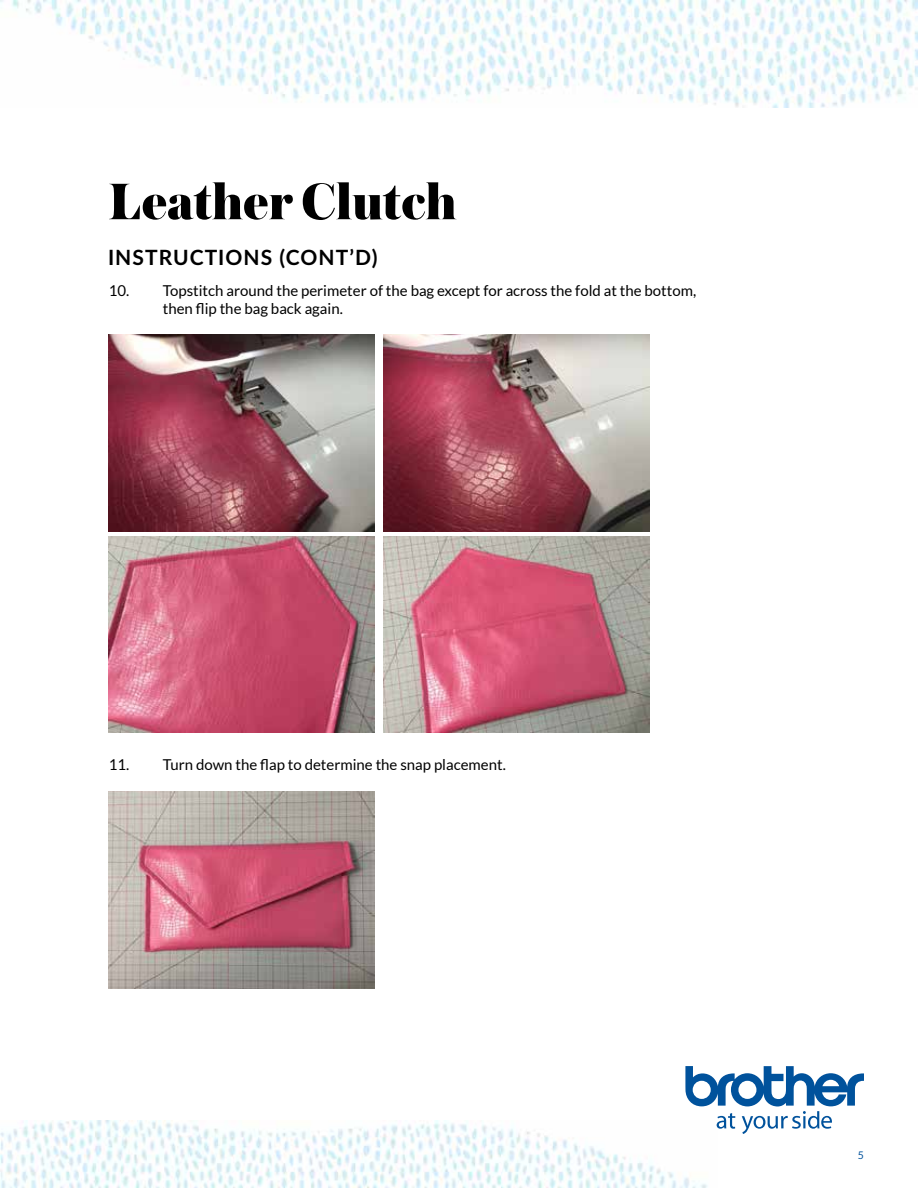
<style>
.page{position:relative;width:918px;height:1188px;background:#fff}
.page>*{position:absolute;margin:0;border:0;box-sizing:border-box;transform-origin:0 0}
.t1{font:900 53.85px "Austin";color:#000}
.t2{font:700 21px "Lato";letter-spacing:.05em;color:#000}
.t3{font:15px/18px "Lato";color:#000}
.t4{font:10.5px "Lato";color:#00529c}
</style>
<div class="page">
<img style="left:0;top:1120px;width:708px;height:68px">
<img style="left:0;top:0;width:918px;height:108px">
<svg style="left:685px;top:1066px;width:179px;height:68px"></svg>
<img style="left:109px;top:335px;width:266px;height:197px">
<img style="left:383px;top:335px;width:266px;height:197px">
<img style="left:109px;top:536px;width:266px;height:197px">
<img style="left:383px;top:536px;width:266px;height:197px">
<img style="left:109px;top:791px;width:266px;height:197px">
<h1 class="t1" style="left:108px;top:162px;width:351px">Leather Clutch</h1>
<h2 class="t2" style="left:108px;top:242px;width:271px">INSTRUCTIONS (CONT’D)</h2>
<p class="t3" style="left:163px;top:281px;width:535px;text-indent:-54px">10. Topstitch around the perimeter of the bag except for across the fold at the bottom, then flip the bag back again.</p>
<p class="t3" style="left:109px;top:756px;width:399px">11. Turn down the flap to determine the snap placement.</p>
<p class="t4" style="left:858px;top:1149px;width:8px">5</p>
</div>
